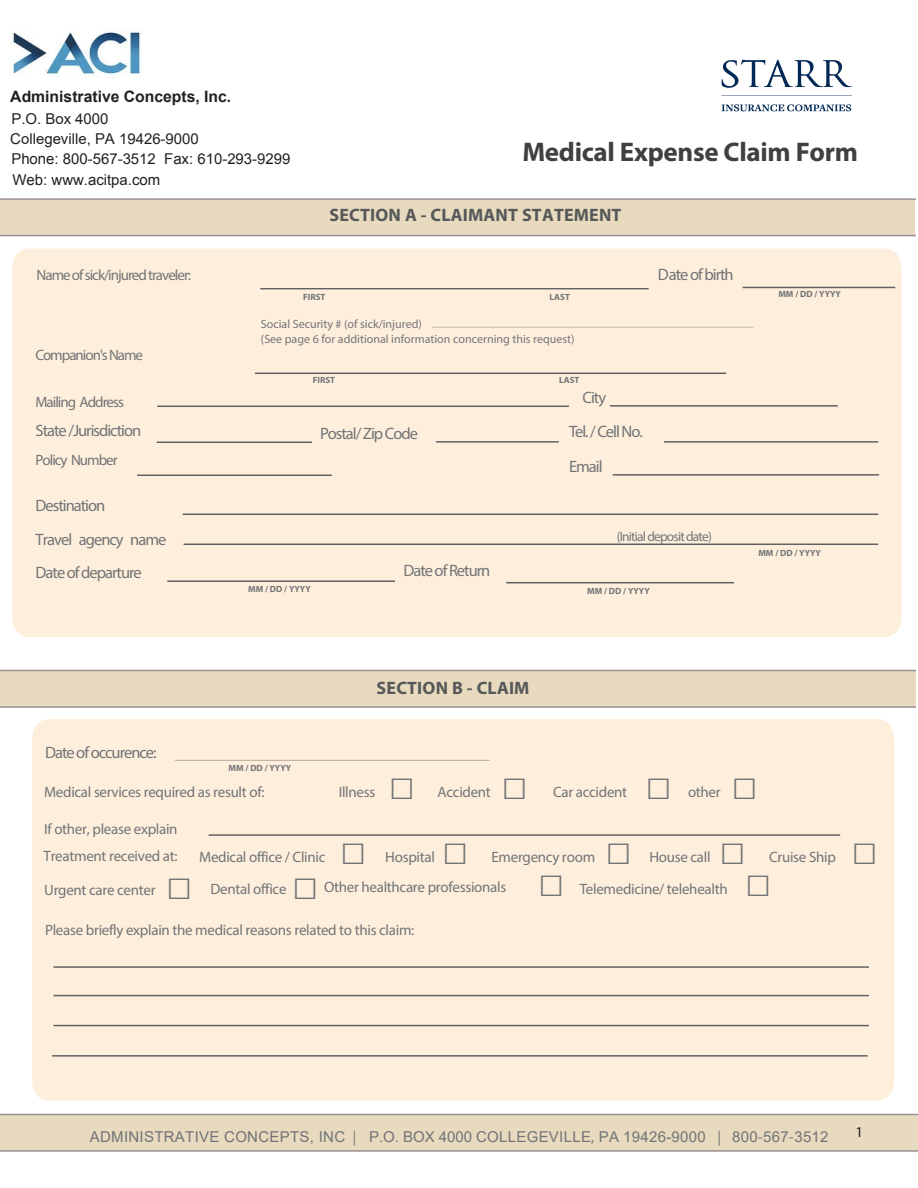
<style>
.page{position:relative;width:918px;height:1188px;background:#fff}
.page>*{position:absolute;margin:0;border:0;box-sizing:border-box;transform-origin:0 0}
.t1{font:43.5px "Century";color:#727477}
.t2{font:700 27px "Myriad Pro";letter-spacing:-.01em;color:#404040}
.t3{font:700 18px "Myriad Pro";letter-spacing:.01em;color:#57585a}
.t4{font:16.5px/34.5px "Myriad Pro";letter-spacing:-.06em;color:#727477}
.t5{font:700 15.75px "Arial";color:#231f20}
.t6{font:15px "Myriad Pro";letter-spacing:-.02em;color:#727477}
.t7{font:15px "Arial";letter-spacing:.02em;color:#727477}
.t8{font:15px/20.2px "Arial";color:#231f20}
.t9{font:15px "Myriad Pro";letter-spacing:-.065em;color:#727477}
.t10{font:15px "Myriad Pro";letter-spacing:-.065em;color:#747578}
.t11{font:15px "Arial";color:#231f20}
.t12{font:15px "Myriad Pro";color:#231f20}
.t13{font:13.5px "Myriad Pro";letter-spacing:-.06em;color:#727477}
.t14{font:12px/15.3px "Myriad Pro";color:#747578}
.t15{font:700 9px "Myriad Pro";color:#727477}
.s1{font-style:inherit}
.s2{font-family:"Century";font-size:43.5px}
.s3{font-family:"Myriad Pro"}
</style>
<div class="page">
<svg style="left:0;top:1114px;width:918px;height:38px;background:#e1d4bb"></svg>
<svg style="left:0;top:670px;width:916px;height:38px;background:#e1d4bb"></svg>
<svg style="left:0;top:198px;width:915px;height:38px;background:#e1d5bb"></svg>
<div style="left:12px;top:249px;width:890px;height:388px;background:#feefdc"></div>
<hr style="left:432px;top:327px;width:322px;height:1px;background:#616164">
<hr style="left:743px;top:287px;width:152px;height:1px;background:#616164">
<hr style="left:157px;top:406px;width:412px;height:1px;background:#616164">
<hr style="left:610px;top:405px;width:228px;height:2px;background:#616164">
<hr style="left:157px;top:442px;width:155px;height:1px;background:#616164">
<hr style="left:436px;top:441px;width:123px;height:2px;background:#616164">
<hr style="left:664px;top:441px;width:214px;height:2px;background:#616164">
<hr style="left:137px;top:475px;width:195px;height:1px;background:#616164">
<hr style="left:613px;top:474px;width:266px;height:2px;background:#616164">
<hr style="left:183px;top:514px;width:695px;height:1px;background:#616164">
<hr style="left:184px;top:544px;width:694px;height:1px;background:#616164">
<hr style="left:167px;top:580px;width:228px;height:2px;background:#616164">
<hr style="left:506px;top:582px;width:228px;height:1px;background:#616164">
<div style="left:32px;top:719px;width:862px;height:381px;background:#feefdc"></div>
<hr style="left:175px;top:760px;width:314px;height:1px;background:#616164">
<hr style="left:209px;top:834px;width:631px;height:2px;background:#616164">
<hr style="left:53px;top:966px;width:816px;height:2px;background:#616164">
<hr style="left:53px;top:995px;width:816px;height:1px;background:#616164">
<hr style="left:53px;top:1025px;width:816px;height:1px;background:#616164">
<hr style="left:255px;top:373px;width:471px;height:1px;background:#616164">
<hr style="left:260px;top:288px;width:389px;height:1px;background:#616164">
<hr style="left:52px;top:1055px;width:816px;height:2px;background:#616164">
<img style="left:721px;top:60px;width:131px;height:52px">
<img style="left:12px;top:31px;width:129px;height:47px">
<p class="t5" style="left:10px;top:88px;width:218px">#&amp;'()(*+!,+(-. $/)0.1+*2 %)0</p>
<p class="t8" style="left:10px;top:109px;width:286px">P.O. Box <span class="s1">"</span>000<br>Collegeville<span class="s1">/ 9: 3!</span>426<span class="s1">=</span>9000<br><span class="s1">9,-8)? ;</span>00<span class="s1">=</span>567<span class="s1">=</span>3512 <span class="s1">A'B? C34=&gt;!@=!&gt; !</span></p>
<p class="t11" style="left:8px;top:172px;width:153px">!"#$%!&amp;&amp;&amp;'-.)<span class="s1">tpa</span>'./0</p>
<h2 class="t2" style="left:522px;top:134px;width:337px">Medical Expense Claim Form</h2>
<p class="t3" style="left:330px;top:203px;width:293px">SECTION A - CLAIMANT STATEMENT</p>
<p class="t10" style="left:37px;top:266px;width:156px">Name of sick/injured traveler:</p>
<p class="t15" style="left:303px;top:291px;width:24px">FIRST</p>
<p class="t15" style="left:550px;top:291px;width:22px">LAST</p>
<p class="t4" style="left:658px;top:257px;width:77px">Date of birth</p>
<p class="t15" style="left:778px;top:288px;width:64px">MM / DD / YYYY</p>
<p class="t9" style="left:35px;top:346px;width:109px">Companion's Name</p>
<p class="t9" style="left:36px;top:393px;width:90px">Mailing Address</p>
<p class="t4" style="left:36px;top:413px;width:107px">State /Jurisdiction</p>
<p class="t9" style="left:36px;top:451px;width:84px">Policy Number</p>
<p class="t4" style="left:36px;top:488px;width:132px;line-height:33.8px">Destination<br>Travel agency name<br>Date of departure</p>
<p class="t14" style="left:261px;top:316px;width:315px">Social Security # (of sick/injured)<br>(See page 6 for additional information concerning this request)</p>
<p class="t15" style="left:313px;top:374px;width:24px">FIRST</p>
<p class="t15" style="left:559px;top:374px;width:22px">LAST</p>
<p class="t4" style="left:320px;top:416px;width:100px">Postal/ Zip Code</p>
<p class="t15" style="left:248px;top:583px;width:64px">MM / DD / YYYY</p>
<p class="t4" style="left:403px;top:553px;width:88px">Date of Return</p>
<p class="t3" style="left:377px;top:676px;width:154px">SECTION B - CLAIM</p>
<p class="t4" style="left:569px;top:380px;width:75px;text-indent:13px">City<br>Tel. / Cell No.<br>Email</p>
<p class="t13" style="left:617px;top:528px;width:97px">(Initial deposit date)</p>
<p class="t15" style="left:587px;top:585px;width:64px">MM / DD / YYYY</p>
<p class="t15" style="left:758px;top:547px;width:64px">MM / DD / YYYY</p>
<p class="t4" style="left:45px;top:735px;width:113px">Date of occurence:</p>
<p class="t6" style="left:44px;top:782px;width:222px">Medical services required as result of:</p>
<p class="t15" style="left:228px;top:762px;width:64px">MM / DD / YYYY</p>
<p class="t6" style="left:44px;top:820px;width:135px">If other, please explain</p>
<p class="t6" style="left:339px;top:782px;width:38px">Illness</p>
<p class="t6" style="left:389px;top:782px;width:103px"><span class="s2">□</span> Accident</p>
<p class="t6" style="left:501px;top:782px;width:127px"><span class="s2">□</span> Car accident</p>
<p class="t6" style="left:645px;top:783px;width:77px"><span class="s2">□</span> other</p>
<h1 class="t1" style="left:731px;top:747px;width:28px">□</h1>
<p class="t6" style="left:44px;top:847px;width:136px">Treatment received at:</p>
<p class="t6" style="left:199px;top:847px;width:128px">Medical office / Clinic</p>
<p class="t6" style="left:340px;top:847px;width:96px"><span class="s2">□</span> Hospital</p>
<p class="t6" style="left:442px;top:847px;width:155px"><span class="s2">□</span> Emergency room</p>
<p class="t6" style="left:606px;top:847px;width:107px"><span class="s2">□</span> House call</p>
<h1 class="t1" style="left:720px;top:812px;width:28px">□</h1>
<p class="t6" style="left:211px;top:880px;width:77px">Dental office</p>
<p class="t6" style="left:292px;top:878px;width:216px"><span class="s2">□</span> Other healthcare professionals</p>
<p class="t6" style="left:538px;top:880px;width:191px"><span class="s2">□</span> Telemedicine/ telehealth</p>
<h1 class="t1" style="left:745px;top:844px;width:28px">□</h1>
<p class="t6" style="left:45px;top:920px;width:371px">Please briefly explain the medical reasons related to this claim:</p>
<p class="t6" style="left:769px;top:847px;width:68px">Cruise Ship</p>
<h1 class="t1" style="left:852px;top:812px;width:28px">□</h1>
<p class="t6" style="left:44px;top:880px;width:113px">Urgent care center</p>
<h1 class="t1" style="left:166px;top:847px;width:28px">□</h1>
<p class="t7" style="left:90px;top:1128px;width:740px">ADMINISTRATIVE CONCEPTS, INC <span class="s3">|</span> P.O. BOX 4000 COLLEGEVILLE<span class="s3">,</span> PA 19426-9000 <span class="s3">|</span> 800<span class="s3">-</span>567<span class="s3">-</span>3512</p>
<p class="t12" style="left:856px;top:1123px;width:9px">1</p>
</div>
